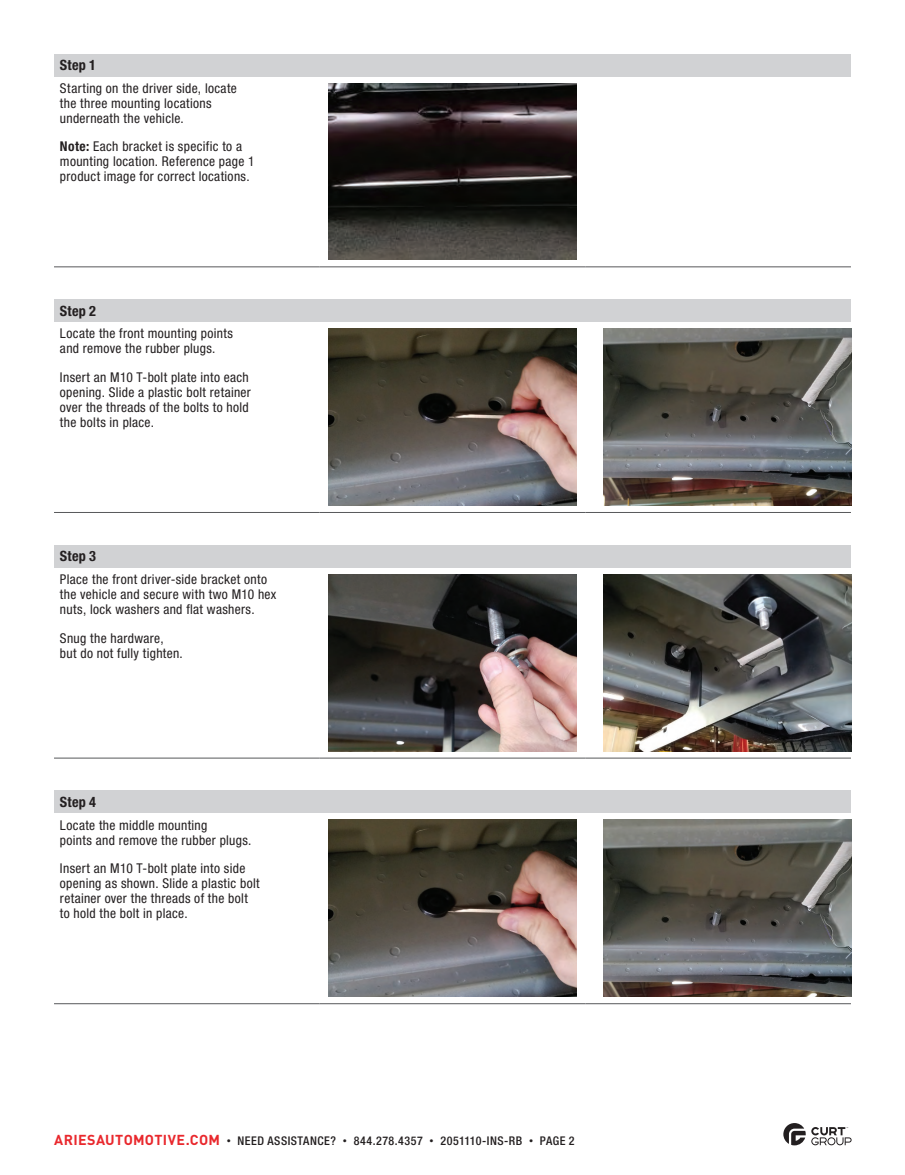
<style>
.page{position:relative;width:905px;height:1175px;background:#fff}
.page>*{position:absolute;margin:0;border:0;box-sizing:border-box;transform-origin:0 0}
.t1{font:700 condensed 14.25px "Helvetica Neue LT Std";letter-spacing:.015em;color:#231f20}
.t2{font:condensed 13.5px/15px "Helvetica Neue LT Std";letter-spacing:.025em;color:#231f20}
.t3{font:500 condensed 12px "Helvetica Neue LT Std";letter-spacing:.04em;color:#231f20}
.s1{font-weight:700}
.s2{font-family:"DINOT";font-weight:700;font-stretch:normal;font-size:14.25px;color:#e9282d}
.s3{font-family:"DINOT";font-weight:400;font-stretch:normal;font-size:9px}
</style>
<div class="page">
<svg style="left:783px;top:1123px;width:68px;height:22px"></svg>
<div style="left:54px;top:54px;width:796px;height:22px;background:#d1d2d4"></div>
<hr style="left:54px;top:266px;width:266px;height:1px;background:#57585a">
<hr style="left:320px;top:266px;width:265px;height:1px;background:#57585a">
<hr style="left:585px;top:266px;width:265px;height:1px;background:#57585a">
<img style="left:329px;top:83px;width:247px;height:177px">
<div style="left:54px;top:791px;width:796px;height:22px;background:#d1d2d4"></div>
<hr style="left:54px;top:1003px;width:266px;height:1px;background:#57585a">
<hr style="left:320px;top:1003px;width:265px;height:1px;background:#57585a">
<hr style="left:585px;top:1003px;width:265px;height:1px;background:#57585a">
<img style="left:329px;top:820px;width:247px;height:176px">
<img style="left:603px;top:820px;width:248px;height:176px">
<div style="left:54px;top:300px;width:796px;height:22px;background:#d1d2d4"></div>
<hr style="left:54px;top:512px;width:266px;height:1px;background:#57585a">
<hr style="left:320px;top:512px;width:265px;height:1px;background:#57585a">
<hr style="left:585px;top:512px;width:265px;height:1px;background:#57585a">
<img style="left:329px;top:329px;width:247px;height:176px">
<img style="left:603px;top:329px;width:248px;height:176px">
<div style="left:54px;top:545px;width:796px;height:22px;background:#d1d2d4"></div>
<hr style="left:54px;top:757px;width:266px;height:1px;background:#57585a">
<hr style="left:320px;top:757px;width:265px;height:1px;background:#57585a">
<hr style="left:585px;top:757px;width:265px;height:1px;background:#57585a">
<img style="left:329px;top:574px;width:247px;height:177px">
<img style="left:603px;top:574px;width:248px;height:177px">
<p class="t1" style="left:60px;top:56px;width:38px">Step 1</p>
<p class="t2" style="left:60px;top:80px;width:178px">Starting on the driver side, locate the three mounting locations underneath the vehicle.</p>
<p class="t2" style="left:60px;top:139px;width:196px"><span class="s1">Note:</span> Each bracket is specific to a mounting location. Reference page 1 product image for correct locations.</p>
<p class="t1" style="left:60px;top:302px;width:38px">Step 2</p>
<p class="t2" style="left:60px;top:326px;width:175px">Locate the front mounting points and remove the rubber plugs.</p>
<p class="t2" style="left:60px;top:369px;width:192px">Insert an M10 T-bolt plate into each opening. Slide a plastic bolt retainer over the threads of the bolts to hold the bolts in place.</p>
<p class="t1" style="left:60px;top:547px;width:38px">Step 3</p>
<p class="t2" style="left:60px;top:571px;width:218px">Place the front driver-side bracket onto the vehicle and secure with two M10 hex nuts, lock washers and flat washers.</p>
<p class="t2" style="left:60px;top:630px;width:124px">Snug the hardware, but do not fully tighten.</p>
<p class="t1" style="left:60px;top:793px;width:38px">Step 4</p>
<p class="t2" style="left:60px;top:817px;width:193px">Locate the middle mounting<br>points and remove the rubber plugs.</p>
<p class="t2" style="left:60px;top:860px;width:201px">Insert an M10 T-bolt plate into side opening as shown. Slide a plastic bolt retainer over the threads of the bolt to hold the bolt in place.</p>
<p class="t3" style="left:54px;top:1133px;width:522px"><span class="s2">ARIESAUTOMOTIVE.COM</span> <span class="s3">•</span> NEED ASSISTANCE? <span class="s3">•</span> 844.278.4357 <span class="s3">•</span> 2051110-INS-RB <span class="s3">•</span> PAGE 2</p>
</div>
